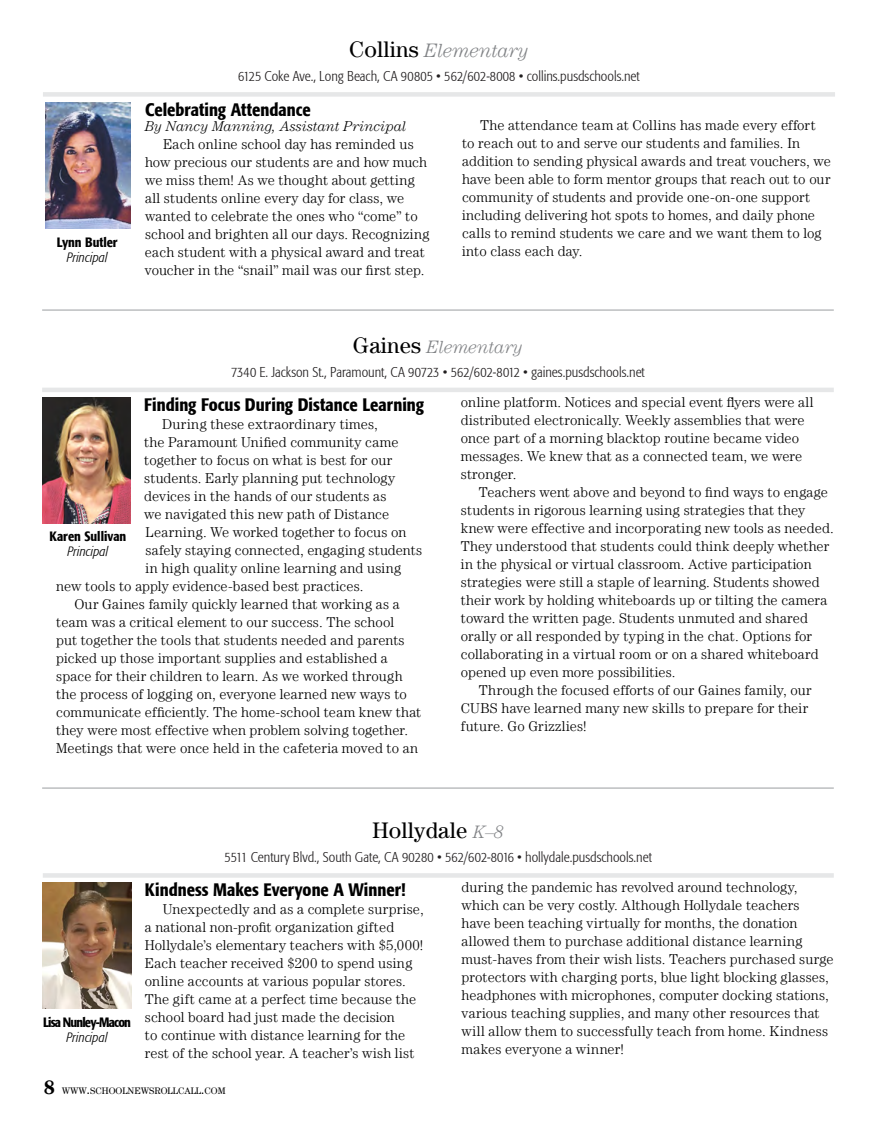
<style>
.page{position:relative;width:878px;height:1121px;background:#fff}
.page>*{position:absolute;margin:0;border:0;box-sizing:border-box;transform-origin:0 0}
.t1{font:22.5px "Century LT";letter-spacing:.005em;color:#000}
.t2{font:italic 300 19.5px "Century LT";letter-spacing:-.005em;color:#808285}
.t3{font:500 condensed 18px "Formata";letter-spacing:.005em;color:#000}
.t4{font:italic 300 18px "Century LT";letter-spacing:-.005em;color:#808285}
.t5{font:300 14.25px/18px "Century LT";letter-spacing:.01em;color:#000}
.t6{font:300 condensed 14.25px "Formata";color:#221f20}
.t7{font:300 14.25px "Century LT";letter-spacing:.035em;color:#000}
.t8{font:italic 300 14.25px "Century LT";color:#000}
.t9{font:italic 300 condensed 13.5px "Formata";letter-spacing:.005em;color:#000}
.t10{font:500 condensed 13.5px "Formata";color:#000}
.t11{font:500 condensed 13.5px "Formata";letter-spacing:-.06em;color:#000}
.t12{font:9.45px "Century LT";color:#000}
.s1{font-weight:400;font-style:normal;font-size:22.5px;color:#000}
.s2{font-weight:300;font-style:italic;font-size:18px;color:#808285}
.s3{font-weight:700;font-size:19.5px}
.s4{font-size:13.5px}
</style>
<div class="page">
<div style="left:43px;top:92px;width:792px;height:5px;background:#e6e7e8"></div>
<img style="left:45px;top:103px;width:86px;height:126px">
<div style="left:42px;top:387px;width:791px;height:5px;background:#e6e7e8"></div>
<img style="left:42px;top:398px;width:89px;height:126px">
<hr style="left:43px;top:873px;width:790px;height:4px;background:#e6e7e8">
<img style="left:43px;top:882px;width:88px;height:126px">
<hr style="left:42px;top:309px;width:791px;height:2px;background:#bcbec0">
<hr style="left:42px;top:787px;width:791px;height:2px;background:#bcbec0">
<p class="t10" style="left:57px;top:234px;width:63px">Lynn Butler</p>
<p class="t9" style="left:67px;top:249px;width:42px">Principal</p>
<h2 class="t2" style="left:349px;top:40px;width:181px"><span class="s1">Collins</span> Elementary</h2>
<p class="t6" style="left:238px;top:68px;width:403px">6125 Coke Ave., Long Beach, CA 90805 • 562/602-8008 • collins.pusdschools.net</p>
<p class="t3" style="left:145px;top:99px;width:167px">Celebrating Attendance</p>
<p class="t8" style="left:145px;top:118px;width:263px">By Nancy Manning, Assistant Principal</p>
<p class="t5" style="left:145px;top:135px;width:286px;text-indent:18px">Each online school day has reminded us how precious our students are and how much we miss them! As we thought about getting all students online every day for class, we wanted to celebrate the ones who “come” to school and brighten all our days. Recognizing each student with a physical award and treat voucher in the “snail” mail was our first step.</p>
<p class="t5" style="left:462px;top:116px;width:370px;text-indent:18px">The attendance team at Collins has made every effort to reach out to and serve our students and families. In addition to sending physical awards and treat vouchers, we have been able to form mentor groups that reach out to our community of students and provide one-on-one support including delivering hot spots to homes, and daily phone calls to remind students we care and we want them to log into class each day.</p>
<p class="t4" style="left:353px;top:336px;width:171px"><span class="s1">Gaines</span> Elementary</p>
<p class="t6" style="left:231px;top:363px;width:415px">7340 E. Jackson St., Paramount, CA 90723 • 562/602-8012 • gaines.pusdschools.net</p>
<p class="t3" style="left:144px;top:393px;width:281px">Finding Focus During Distance Learning</p>
<p class="t5" style="left:162px;top:415px;width:217px">During these extraordinary times,</p>
<p class="t5" style="left:144px;top:433px;width:256px">the Paramount Unified community came</p>
<p class="t5" style="left:144px;top:451px;width:250px">together to focus on what is best for our</p>
<p class="t5" style="left:144px;top:469px;width:252px">students. Early planning put technology</p>
<p class="t5" style="left:144px;top:487px;width:244px">devices in the hands of our students as</p>
<p class="t5" style="left:144px;top:504px;width:246px">we navigated this new path of Distance</p>
<p class="t5" style="left:146px;top:522px;width:262px">Learning. We worked together to focus on</p>
<p class="t5" style="left:146px;top:540px;width:278px">safely staying connected, engaging students</p>
<p class="t7" style="left:146px;top:559px;width:257px">in high quality online learning and using</p>
<p class="t5" style="left:56px;top:576px;width:308px">new tools to apply evidence-based best practices.</p>
<p class="t5" style="left:74px;top:594px;width:327px">Our Gaines family quickly learned that working as a</p>
<p class="t5" style="left:56px;top:612px;width:339px">team was a critical element to our success. The school</p>
<p class="t5" style="left:56px;top:630px;width:350px">put together the tools that students needed and parents</p>
<p class="t5" style="left:56px;top:648px;width:333px">picked up those important supplies and established a</p>
<p class="t5" style="left:56px;top:666px;width:348px">space for their children to learn. As we worked through</p>
<p class="t5" style="left:56px;top:684px;width:352px">the process of logging on, everyone learned new ways to</p>
<p class="t5" style="left:56px;top:702px;width:366px">communicate efficiently. The home-school team knew that</p>
<p class="t5" style="left:56px;top:720px;width:353px">they were most effective when problem solving together.</p>
<p class="t5" style="left:56px;top:738px;width:363px">Meetings that were once held in the cafeteria moved to an</p>
<p class="t10" style="left:49px;top:528px;width:78px">Karen Sullivan</p>
<p class="t9" style="left:67px;top:543px;width:42px">Principal</p>
<p class="t5" style="left:461px;top:392px;width:354px">online platform. Notices and special event flyers were all distributed electronically. Weekly assemblies that were once part of a morning blacktop routine became video messages. We knew that as a connected team, we were stronger.</p>
<p class="t5" style="left:479px;top:482px;width:350px">Teachers went above and beyond to find ways to engage</p>
<p class="t5" style="left:461px;top:500px;width:346px">students in rigorous learning using strategies that they</p>
<p class="t5" style="left:461px;top:518px;width:374px">knew were effective and incorporating new tools as needed.</p>
<p class="t5" style="left:461px;top:536px;width:370px">They understood that students could think deeply whether</p>
<p class="t5" style="left:461px;top:554px;width:352px">in the physical or virtual classroom. Active participation</p>
<p class="t5" style="left:461px;top:572px;width:360px">strategies were still a staple of learning. Students showed</p>
<p class="t5" style="left:461px;top:590px;width:368px">their work by holding whiteboards up or tilting the camera</p>
<p class="t5" style="left:461px;top:608px;width:349px">toward the written page. Students unmuted and shared</p>
<p class="t5" style="left:461px;top:626px;width:353px">orally or all responded by typing in the chat. Options for</p>
<p class="t5" style="left:461px;top:644px;width:359px">collaborating in a virtual room or on a shared whiteboard</p>
<p class="t5" style="left:461px;top:662px;width:216px">opened up even more possibilities.</p>
<p class="t5" style="left:479px;top:680px;width:334px">Through the focused efforts of our Gaines family, our</p>
<p class="t5" style="left:461px;top:698px;width:349px">CUBS have learned many new skills to prepare for their</p>
<p class="t5" style="left:461px;top:716px;width:127px">future. Go Grizzlies!</p>
<p class="t11" style="left:43px;top:1014px;width:89px">Lisa Nunley-Macon</p>
<p class="t9" style="left:66px;top:1029px;width:42px">Principal</p>
<h1 class="t1" style="left:372px;top:817px;width:133px">Hollydale <span class="s2">K–8</span></h1>
<p class="t6" style="left:225px;top:849px;width:429px">5511 Century Blvd., South Gate, CA 90280 • 562/602-8016 • hollydale.pusdschools.net</p>
<p class="t3" style="left:145px;top:879px;width:262px">Kindness Makes Everyone A Winner!</p>
<p class="t5" style="left:145px;top:900px;width:280px;text-indent:18px">Unexpectedly and as a complete surprise, a national non-profit organization gifted Hollydale’s elementary teachers with $5,000!<br>Each teacher received $200 to spend using online accounts at various popular stores.<br>The gift came at a perfect time because the school board had just made the decision<br>to continue with distance learning for the rest of the school year. A teacher’s wish list</p>
<p class="t5" style="left:461px;top:878px;width:373px">during the pandemic has revolved around technology, which can be very costly. Although Hollydale teachers<br>have been teaching virtually for months, the donation allowed them to purchase additional distance learning must-haves from their wish lists. Teachers purchased surge protectors with charging ports, blue light blocking glasses, headphones with microphones, computer docking stations, various teaching supplies, and many other resources that will allow them to successfully teach from home. Kindness makes everyone a winner!</p>
<p class="t12" style="left:44px;top:1085px;width:183px"><span class="s3">8</span> WWW<span class="s4">.</span>SCHOOLNEWSROLLCALL<span class="s4">.</span>COM</p>
</div>
